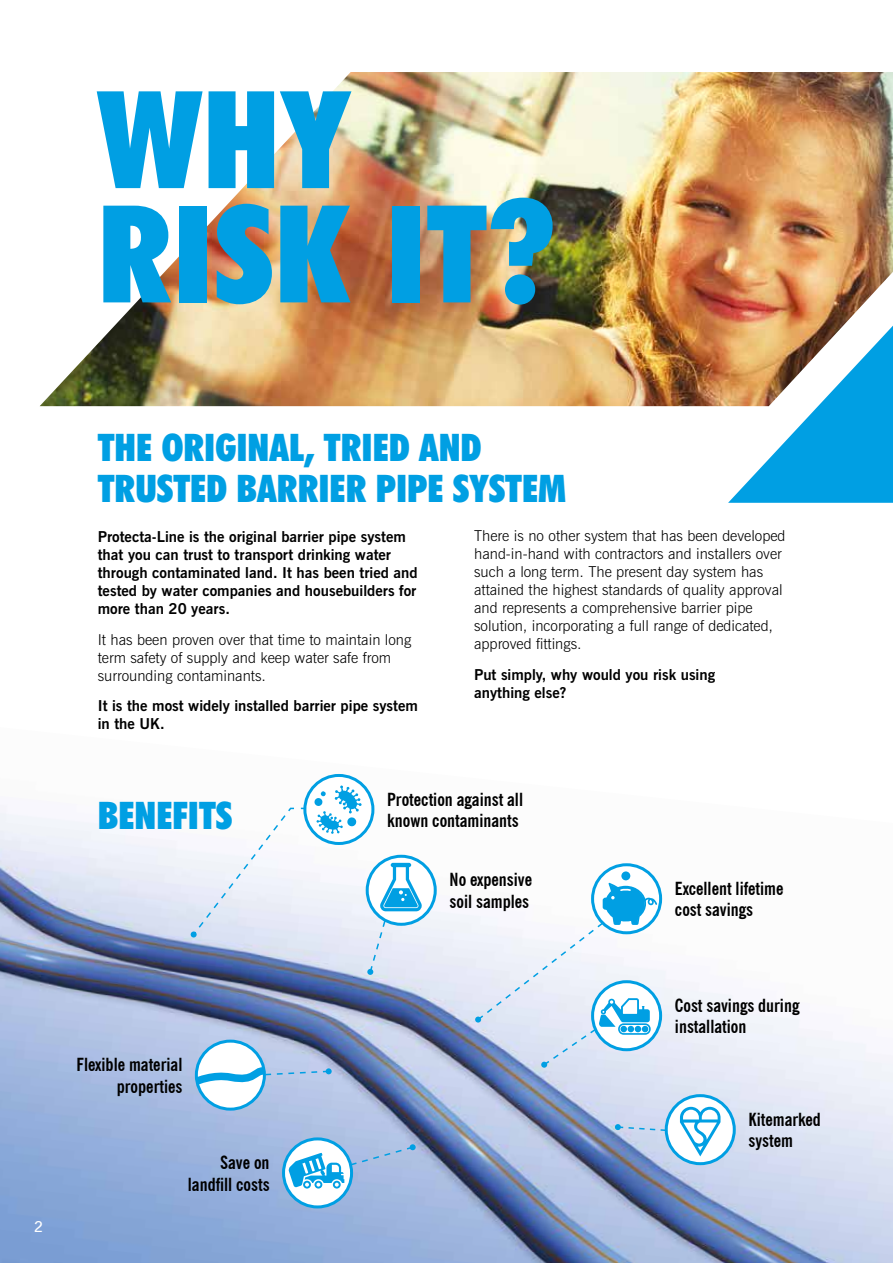
<style>
.page{position:relative;width:893px;height:1263px;background:#fff}
.page>*{position:absolute;margin:0;border:0;box-sizing:border-box;transform-origin:0 0}
.t1{font:900 condensed 135.75px/114.3px "Futura BT";letter-spacing:.01em;color:#009fe3}
.t2{font:900 condensed 38.1px/40.5px "Futura BT";color:#009fe3}
.t3{font:700 condensed 18px/21.6px "News Gothic BT";color:#000}
.t4{font:300 15px/18px "News Gothic BT";color:#000}
.t5{font:700 15px/18px "News Gothic BT";color:#000}
.t6{font:600 15px "News Gothic BT";color:#fff}
</style>
<div class="page">
<img style="left:0;top:774px;width:893px;height:489px">
<img style="left:40px;top:72px;width:853px;height:334px">
<svg style="left:728px;top:326px;width:165px;height:177px"></svg>
<svg style="left:284px;top:1139px;width:68px;height:68px"></svg>
<div style="left:282px;top:1137px;width:71px;height:71px;border:3px solid #009fe3;border-radius:50%"></div>
<svg style="left:288px;top:1144px;width:128px;height:44px"></svg>
<svg style="left:305px;top:775px;width:68px;height:68px"></svg>
<svg style="left:593px;top:865px;width:68px;height:68px"></svg>
<div style="left:591px;top:863px;width:71px;height:71px;border:3px solid #009fe3;border-radius:50%"></div>
<div style="left:621px;top:871px;width:9px;height:9px;background:#009fe3;border-radius:50%"></div>
<div style="left:196px;top:1041px;width:68px;height:68px;background:#fff;border-radius:50%"></div>
<div style="left:195px;top:1039px;width:71px;height:72px;border:3px solid #009fe3;border-radius:50%"></div>
<svg style="left:189px;top:1064px;width:143px;height:27px"></svg>
<svg style="left:666px;top:1096px;width:68px;height:68px"></svg>
<div style="left:665px;top:1094px;width:71px;height:71px;border:3px solid #009fe3;border-radius:50%"></div>
<svg style="left:680px;top:1107px;width:40px;height:49px"></svg>
<svg style="left:367px;top:856px;width:68px;height:68px"></svg>
<svg style="left:191px;top:785px;width:232px;height:190px"></svg>
<svg style="left:475px;top:883px;width:182px;height:185px"></svg>
<svg style="left:615px;top:1124px;width:52px;height:8px"></svg>
<h1 class="t1" style="left:98px;top:82px;width:460px">WHY<br>RISK IT?</h1>
<p class="t6" style="left:34px;top:1217px;width:11px">2</p>
<h2 class="t2" style="left:98px;top:427px;width:470px">THE ORIGINAL, TRIED AND<br>TRUSTED BARRIER PIPE SYSTEM</h2>
<p class="t5" style="left:98px;top:527px;width:321px">Protecta-Line is the original barrier pipe system that you can trust to transport drinking water through contaminated land. It has been tried and tested by water companies and housebuilders for more than 20 years.</p>
<p class="t4" style="left:98px;top:630px;width:315px">It has been proven over that time to maintain long term safety of supply and keep water safe from surrounding contaminants.</p>
<p class="t5" style="left:98px;top:697px;width:322px">It is the most widely installed barrier pipe system in the UK.</p>
<p class="t4" style="left:474px;top:527px;width:313px">There is no other system that has been developed hand-in-hand with contractors and installers over such a long term. The present day system has attained the highest standards of quality approval and represents a comprehensive barrier pipe solution, incorporating a full range of dedicated, approved fittings.</p>
<p class="t5" style="left:474px;top:666px;width:243px">Put simply, why would you risk using anything else?</p>
<h2 class="t2" style="left:98px;top:794px;width:136px">BENEFITS</h2>
<p class="t3" style="left:76px;top:1054px;width:108px;text-align:right">Flexible material properties</p>
<p class="t3" style="left:188px;top:1151px;width:83px;text-align:right">Save on landfill costs</p>
<p class="t3" style="left:387px;top:788px;width:137px">Protection against all known contaminants</p>
<p class="t3" style="left:450px;top:869px;width:84px">No expensive soil samples</p>
<p class="t3" style="left:675px;top:877px;width:110px">Excellent lifetime cost savings</p>
<p class="t3" style="left:675px;top:994px;width:126px">Cost savings during installation</p>
<p class="t3" style="left:749px;top:1108px;width:74px">Kitemarked system</p>
</div>
